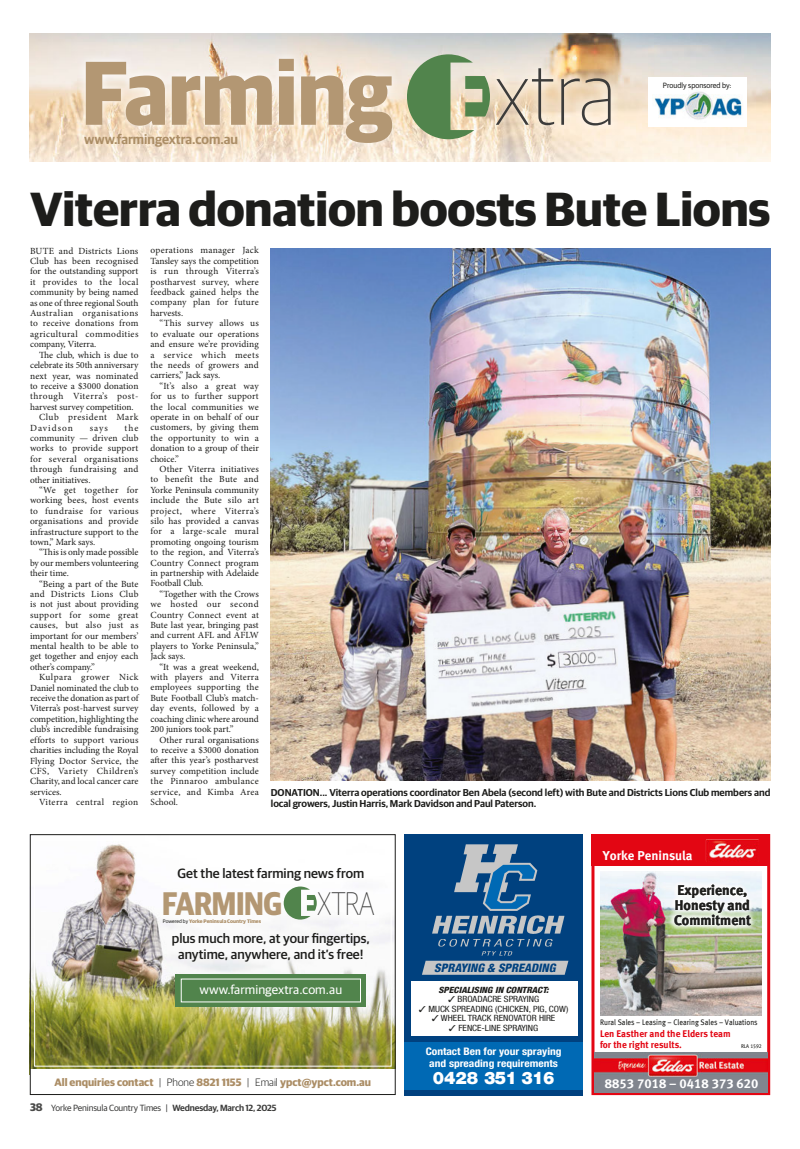
<style>
.page{position:relative;width:800px;height:1149px;background:#fff}
.page>*{position:absolute;margin:0;border:0;box-sizing:border-box;transform-origin:0 0}
.t1{font:700 90.8px "Guardian Sans";color:#b39773;scale:.93 1}
.t2{font:700 48px "Guardian Sans";letter-spacing:-.005em;color:#1d1d1b}
.t3{font:700 32.8px "Guardian Sans";letter-spacing:-.015em;color:#b39773;scale:.85 1}
.t4{font:100 32.8px "Guardian Sans";color:#3c3c3b;scale:.81 1}
.t5{font:900 17.2px "Helvetica Neue LT Com";letter-spacing:-.035em;color:#fff}
.t6{font:14px/14.9px "Meta Bold LF";color:#1d1d1b}
.t7{font:600 13.6px "Guardian Sans";color:#ab8d65}
.t8{font:500 13.5px/16.2px "Guardian Sans";color:#1d1d1b;text-align:center}
.t9{font:13px "Meta Bold LF";color:#fff}
.t10{font:12.7px "Guardian Sans";letter-spacing:.005em;color:#fff}
.t11{font:italic 800 condensed 11.6px "Helvetica Neue LT Com";color:#00417f;scale:1.04 1}
.t12{font:700 10.7px "Guardian Sans";color:#ab8d65}
.t13{font:700 condensed 10.3px/11.7px "Helvetica Neue LT Com";color:#fff;text-align:center;scale:1.11 1}
.t14{font:600 10px/11px "Guardian Sans";letter-spacing:-.005em;color:#1d1d1b}
.t15{font:9.7px/10.8px "Meta Bold LF";color:#e30613}
.t16{font:9.4px/10.4px "Minion Pro";letter-spacing:.005em;color:#1d1d1b;text-align:justify}
.t17{font:9.4px "Minion Pro";letter-spacing:.05em;color:#1d1d1b}
.t18{font:9.4px "Minion Pro";letter-spacing:.04em;color:#1d1d1b}
.t19{font:9.4px "Minion Pro";letter-spacing:.045em;color:#1d1d1b}
.t20{font:9.4px "Minion Pro";letter-spacing:.105em;color:#1d1d1b}
.t21{font:9px "Guardian Sans";letter-spacing:-.015em;color:#3c3c3b}
.t22{font:condensed 8.6px "Helvetica Neue LT Com";color:#1d1d1b;scale:1.11 1}
.t23{font:italic 800 condensed 8.6px "Helvetica Neue LT Com";color:#1d1d1b;scale:1.11 1}
.t24{font:8px "Meta Book LF";color:#1d1d1b;scale:.9 1}
.t25{font:7.6px "Guardian Sans";color:#1d1d1b}
.t26{font:5.4px "Meta Book LF";color:#1d1d1b;scale:.94 1}
.t27{font:700 5.2px "Guardian Sans";color:#ab8d65}
.s1{font-weight:100;color:#3c3c3b}
.s2{font-weight:400;color:#1d1d1b}
.s3{font-weight:300;color:#1d1d1b}
.s4{font-weight:700;font-size:11px;color:#4a4a49}
.s5{font-weight:600}
</style>
<div class="page">
<img style="left:271px;top:249px;width:499px;height:531px">
<hr style="left:30px;top:161px;width:740px;height:1px;background:#1d1d1b">
<svg style="left:30px;top:34px;width:740px;height:127px;background:#e4dbd0"></svg>
<div style="left:647px;top:77px;width:99px;height:49px;background:#fff"></div>
<img style="left:654px;top:90px;width:89px;height:30px">
<svg style="left:77px;top:50px;width:542px;height:102px"></svg>
<svg style="left:407px;top:54px;width:83px;height:85px;background:#97ac84"></svg>
<div style="left:404px;top:833px;width:179px;height:261px;background:#00417f"></div>
<img style="left:432px;top:915px;width:133px;height:41px">
<svg style="left:454px;top:844px;width:84px;height:67px"></svg>
<svg style="left:422px;top:960px;width:146px;height:14px;background:#b7bcc0"></svg>
<div style="left:404px;top:1041px;width:179px;height:47px;background:#0069b4"></div>
<div style="left:410px;top:981px;width:167px;height:54px;background:#fff"></div>
<div style="left:591px;top:833px;width:179px;height:32px;background:#e30613"></div>
<div style="left:591px;top:833px;width:179px;height:261px;border:3px solid #e30613"></div>
<img style="left:705px;top:839px;width:53px;height:22px">
<img style="left:600px;top:871px;width:161px;height:144px">
<img style="left:655px;top:874px;width:113px;height:65px">
<img style="left:594px;top:1052px;width:173px;height:39px">
<img style="left:32px;top:835px;width:361px;height:234px">
<div style="left:34px;top:839px;width:357px;height:227px;border:1px solid #fff"></div>
<div style="left:30px;top:833px;width:365px;height:261px;border:1px solid #1d1d1b"></div>
<div style="left:175px;top:973px;width:191px;height:33px;background:#51844c"></div>
<svg style="left:284px;top:886px;width:33px;height:33px"></svg>
<h1 class="t1" style="left:81px;top:25px;width:576px">Farming <span class="s1">xtra</span></h1>
<h3 class="t7" style="left:84px;top:129px;width:155px">www.farmingextra.com.au</h3>
<p class="t25" style="left:662px;top:79px;width:70px">Proudly sponsored by:</p>
<h2 class="t2" style="left:30px;top:173px;width:741px">Viterra donation boosts Bute Lions</h2>
<p class="t16" style="left:30px;top:245px;width:110px">BUTE and Districts Lions Club has been recognised for the outstanding support it provides to the local community by being named as one of three regional South Australian organisations to receive donations from agricultural commodities company, Viterra.</p>
<p class="t16" style="left:39px;top:349px;width:101px">The club, which is due to</p>
<p class="t16" style="left:30px;top:360px;width:110px">celebrate its 50th anniversary</p>
<p class="t16" style="left:30px;top:370px;width:110px">next year, was nominated</p>
<p class="t16" style="left:30px;top:380px;width:110px">to receive a $3000 donation</p>
<p class="t17" style="left:30px;top:390px;width:110px">through Viterra’s post-</p>
<p class="t16" style="left:30px;top:401px;width:105px">harvest survey competition.</p>
<p class="t19" style="left:39px;top:410px;width:101px">Club president Mark</p>
<p class="t20" style="left:30px;top:421px;width:44px">Davidson</p>
<p class="t16" style="left:90px;top:422px;width:20px">says</p>
<p class="t16" style="left:150px;top:245px;width:110px">operations manager Jack Tansley says the competition is run through Viterra’s postharvest survey, where feedback gained helps the company plan for future harvests.</p>
<p class="t16" style="left:150px;top:318px;width:110px;text-indent:9px">“This survey allows us to evaluate our operations and ensure we’re providing a service which meets the needs of growers and carriers,” Jack says.</p>
<p class="t16" style="left:150px;top:380px;width:110px;text-indent:9px">“It’s also a great way for us to further support the local communities we operate in on behalf of our customers, by giving them the opportunity to win a donation to a group of their choice.”</p>
<p class="t16" style="left:150px;top:463px;width:110px;text-indent:9px">Other Viterra initiatives to benefit the Bute and Yorke Peninsula community include the Bute silo art project, where Viterra’s silo has provided a canvas for a large-scale mural promoting ongoing tourism to the region, and Viterra’s Country Connect program in partnership with Adelaide Football Club.</p>
<p class="t16" style="left:150px;top:588px;width:110px;text-indent:9px">“Together with the Crows we hosted our second Country Connect event at Bute last year, bringing past and current AFL and AFLW players to Yorke Peninsula,” Jack says.</p>
<p class="t16" style="left:150px;top:661px;width:110px;text-indent:9px">“It was a great weekend, with players and Viterra employees supporting the Bute Football Club’s match&shy;day events, followed by a coaching clinic where around 200 juniors took part.”</p>
<p class="t16" style="left:150px;top:734px;width:110px;text-indent:9px">Other rural organisations to receive a $3000 donation after this year’s postharvest survey competition include the Pinnaroo ambulance service, and Kimba Area School.</p>
<p class="t16" style="left:30px;top:422px;width:110px;text-indent:94px">the community — driven club works to provide support for several organisations through fundraising and other initiatives.</p>
<p class="t16" style="left:30px;top:484px;width:110px;text-indent:9px">“We get together for working bees, host events to fundraise for various organisations and provide infrastructure support to the town,” Mark says.</p>
<p class="t16" style="left:30px;top:547px;width:110px;text-indent:9px">“This is only made possible by our members volunteering their time.</p>
<p class="t16" style="left:30px;top:578px;width:110px;text-indent:9px">“Being a part of the Bute and Districts Lions Club is not just about providing support for some great causes, but also just as important for our members’ mental health to be able to get together and enjoy each other’s company.”</p>
<p class="t16" style="left:30px;top:672px;width:110px;text-indent:9px">Kulpara grower Nick Daniel nominated the club to receive the donation as part of Viterra’s post-harvest survey competition, highlighting the club’s incredible fundraising efforts to support various charities including the Royal Flying Doctor Service, the CFS, Variety Children’s Charity, and local cancer care services.</p>
<p class="t18" style="left:39px;top:795px;width:101px">Viterra central region</p>
<p class="t14" style="left:271px;top:785px;width:501px">DONATION... Viterra operations coordinator Ben Abela (second left) with Bute and Districts Lions Club members and local growers, Justin Harris, Mark Davidson and Paul Paterson.</p>
<h3 class="t8" style="left:177px;top:863px;width:188px">Get the latest farming news from</h3>
<h3 class="t3" style="left:162px;top:878px;width:142px">FARMING</h3>
<p class="t27" style="left:163px;top:917px;width:100px"><span class="s2">Powered by</span> Yorke Peninsula Country Times</p>
<h3 class="t4" style="left:317px;top:881px;width:72px">XTRA</h3>
<h3 class="t8" style="left:172px;top:928px;width:199px">plus much more, at your fingertips, anytime, anywhere, and it’s free!</h3>
<h3 class="t10" style="left:199px;top:979px;width:144px">www.farmingextra.com.au</h3>
<p class="t12" style="left:55px;top:1073px;width:318px">All enquiries contact <span class="s3">| Phone</span> 8821 1155 <span class="s3">| Email</span> ypct@ypct.com.au</p>
<p class="t21" style="left:30px;top:1101px;width:248px"><span class="s4">38</span> Yorke Peninsula Country Times | <span class="s5">Wednesday, March 12, 2025</span></p>
<p class="t11" style="left:434px;top:960px;width:118px">SPRAYING &amp; SPREADING</p>
<p class="t23" style="left:438px;top:984px;width:101px">SPECIALISING IN CONTRACT:</p>
<p class="t22" style="left:448px;top:993px;width:84px">✓ BROADACRE SPRAYING</p>
<p class="t22" style="left:419px;top:1003px;width:136px">✓ MUCK SPREADING (CHICKEN, PIG, COW)</p>
<p class="t22" style="left:432px;top:1012px;width:113px">✓ WHEEL TRACK RENOVATOR HIRE</p>
<p class="t22" style="left:449px;top:1022px;width:82px">✓ FENCE-LINE SPRAYING</p>
<p class="t13" style="left:425px;top:1045px;width:124px">Contact Ben for your spraying and spreading requirements</p>
<h3 class="t5" style="left:432px;top:1067px;width:123px">0428 351 316</h3>
<h3 class="t9" style="left:602px;top:847px;width:91px">Yorke Peninsula</h3>
<h3 class="t6" style="left:674px;top:882px;width:78px">Experience,<br>Honesty and<br>Commitment</h3>
<p class="t24" style="left:600px;top:1017px;width:177px">Rural Sales – Leasing – Clearing Sales – Valuations</p>
<p class="t26" style="left:741px;top:1042px;width:23px">RLA 1592</p>
<h3 class="t9" style="left:604px;top:1075px;width:155px">8853 7018 – 0418 373 620</h3>
<p class="t15" style="left:600px;top:1027px;width:132px">Len Easther and the Elders team for the right results.</p>
</div>
